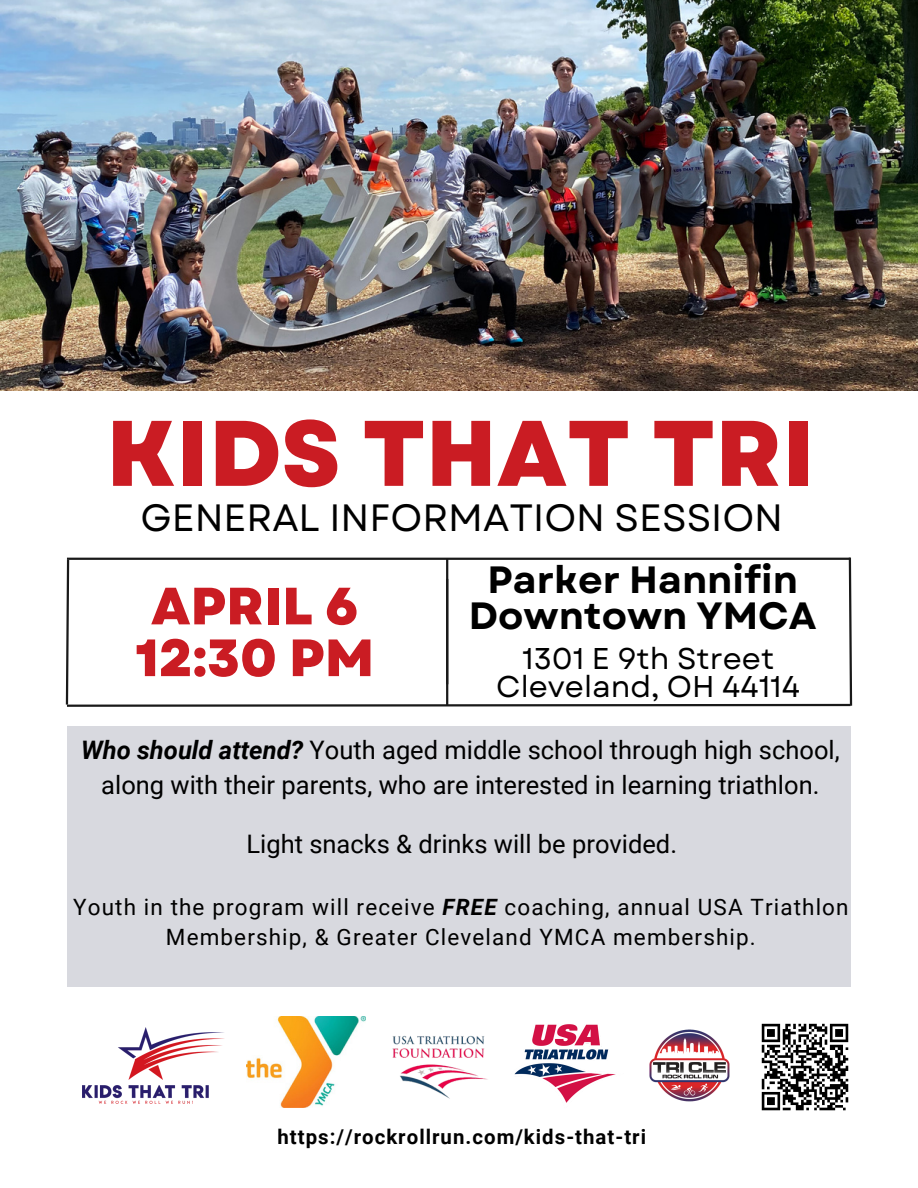
<style>
.page{position:relative;width:918px;height:1188px;background:#fff}
.page>*{position:absolute;margin:0;border:0;box-sizing:border-box;transform-origin:0 0}
.t1{font:800 92.85px "Garet";color:#ca1c23}
.t2{font:800 52.35px "Garet";color:#ca1c23}
.t3{font:700 37.95px "Garet";color:#000}
.t4{font:37.95px "Garet";color:#000}
.t5{font:30px "Garet";color:#000}
.t6{font:25.5px/34.8px "Roboto";color:#000;text-align:center}
.t7{font:22.5px/30.3px "Roboto";letter-spacing:.05em;color:#000;text-align:center}
.t8{font:700 20.4px "Roboto";letter-spacing:.05em;color:#000}
.s1{font-weight:700;font-style:italic}
</style>
<div class="page">
<img style="left:649px;top:1029px;width:81px;height:73px">
<img style="left:392px;top:1035px;width:96px;height:64px">
<img style="left:514px;top:1024px;width:102px;height:79px">
<img style="left:83px;top:1027px;width:141px;height:77px">
<img style="left:247px;top:1016px;width:119px;height:92px">
<svg style="left:65px;top:557px;width:788px;height:150px"></svg>
<div style="left:67px;top:726px;width:783px;height:260px;background:#d8d9df"></div>
<img style="left:0;top:0;width:918px;height:390px">
<svg style="left:761px;top:1023px;width:88px;height:88px"></svg>
<p class="t1" style="left:106px;top:387px;width:710px">KIDS THAT TRI</p>
<p class="t4" style="left:140px;top:490px;width:644px">GENERAL INFORMATION SESSION</p>
<p class="t2" style="left:151px;top:568px;width:209px">APRIL 6</p>
<p class="t2" style="left:135px;top:620px;width:240px">12:30 PM</p>
<p class="t3" style="left:487px;top:553px;width:312px">Parker Hannifin</p>
<p class="t3" style="left:469px;top:589px;width:349px">Downtown YMCA</p>
<p class="t5" style="left:522px;top:637px;width:254px">1301 E 9th Street</p>
<p class="t5" style="left:496px;top:665px;width:305px">Cleveland, OH 44114</p>
<p class="t6" style="left:81px;top:733px;width:760px"><span class="s1">Who should attend?</span> Youth aged middle school through high school, along with their parents, who are interested in learning triathlon.</p>
<p class="t6" style="left:247px;top:827px;width:432px">Light snacks &amp; drinks will be provided.</p>
<p class="t7" style="left:73px;top:892px;width:777px">Youth in the program will receive <span class="s1">FREE</span> coaching, annual USA Triathlon<br>Membership, &amp; Greater Cleveland YMCA membership.</p>
<p class="t8" style="left:277px;top:1125px;width:370px">https://rockrollrun.com/kids-that-tri</p>
</div>
